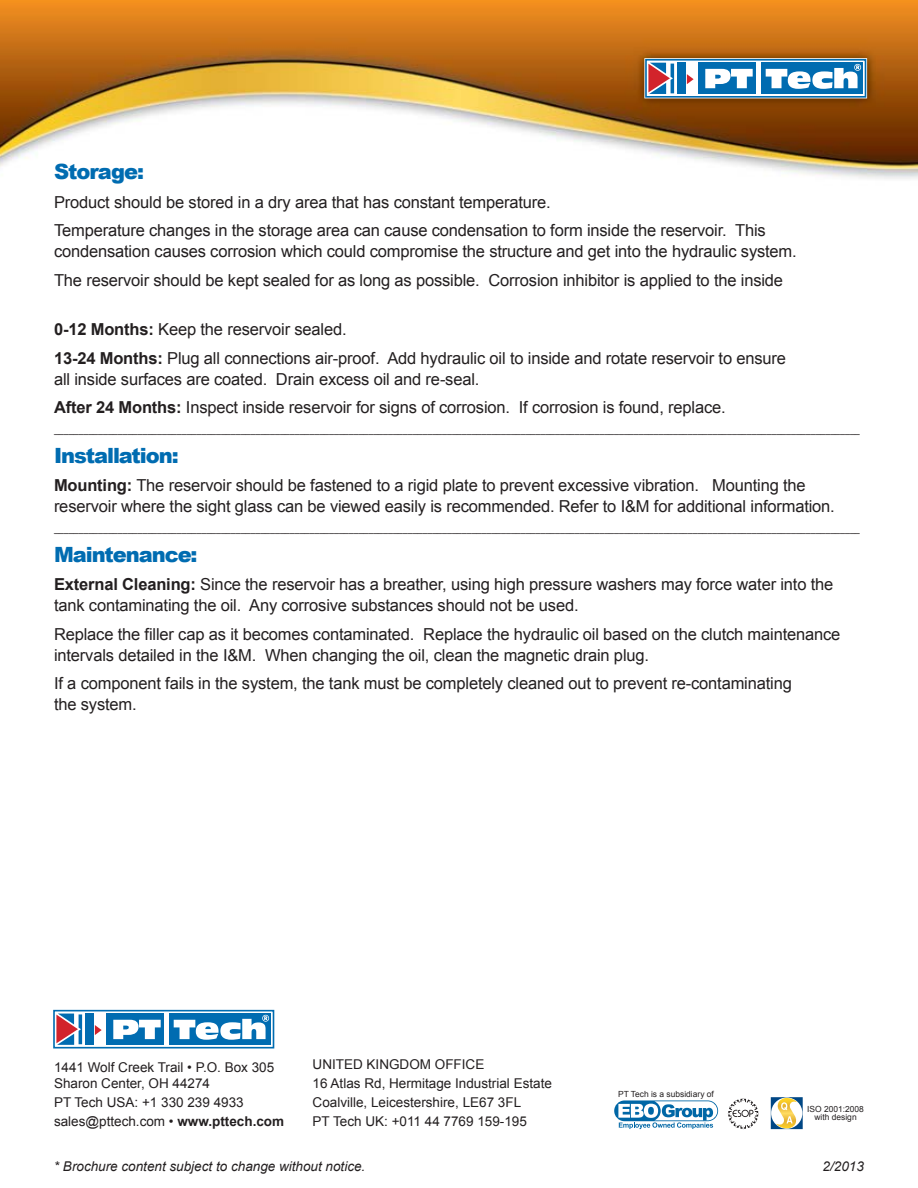
<style>
.page{position:relative;width:918px;height:1188px;background:#fff}
.page>*{position:absolute;margin:0;border:0;box-sizing:border-box;transform-origin:0 0}
.t1{font:900 21px "Arial";letter-spacing:-.05em;color:#006cb1}
.t2{font:16.5px/28.5px "Arial";letter-spacing:-.01em;color:#231f20}
.t3{font:13.5px/19.2px "Arial";color:#231f20}
.t4{font:italic 13.5px "Arial";color:#231f20}
.t5{font:9px "Arial";color:#231f20}
.t6{font:8.4px/8.4px "Arial";color:#231f20;text-align:center}
.s1{font-weight:700}
</style>
<div class="page">
<img style="left:0;top:0;width:918px;height:179px">
<svg style="left:644px;top:58px;width:223px;height:40px"></svg>
<div style="left:645px;top:59px;width:221px;height:39px;border:2px solid #006cb1"></div>
<div style="left:677px;top:63px;width:8px;height:31px;background:#006cb1"></div>
<svg style="left:648px;top:63px;width:26px;height:31px"></svg>
<svg style="left:687px;top:74px;width:7px;height:10px"></svg>
<div style="left:699px;top:63px;width:57px;height:31px;background:#006cb1"></div>
<div style="left:761px;top:63px;width:102px;height:31px;background:#006cb1"></div>
<svg style="left:705px;top:69px;width:48px;height:19px"></svg>
<svg style="left:766px;top:64px;width:95px;height:25px"></svg>
<svg style="left:614px;top:1100px;width:104px;height:29px"></svg>
<svg style="left:728px;top:1098px;width:31px;height:31px"></svg>
<svg style="left:771px;top:1097px;width:32px;height:32px"></svg>
<svg style="left:53px;top:1009px;width:222px;height:40px"></svg>
<div style="left:53px;top:1010px;width:221px;height:39px;border:2px solid #006cb1"></div>
<div style="left:85px;top:1014px;width:8px;height:31px;background:#006cb1"></div>
<svg style="left:56px;top:1014px;width:26px;height:31px"></svg>
<svg style="left:95px;top:1025px;width:7px;height:10px"></svg>
<div style="left:107px;top:1014px;width:57px;height:31px;background:#006cb1"></div>
<div style="left:169px;top:1014px;width:102px;height:31px;background:#006cb1"></div>
<svg style="left:113px;top:1020px;width:48px;height:19px"></svg>
<svg style="left:174px;top:1015px;width:95px;height:25px"></svg>
<p class="t1" style="left:54px;top:157px;width:92px">Storage:</p>
<p class="t2" style="left:54px;top:188px;width:713px">Product should be stored in a dry area that has constant temperature.<br>Temperature changes in the storage area can cause condensation to form inside the reservoir. This</p>
<p class="t2" style="left:54px;top:238px;width:744px">condensation causes corrosion which could compromise the structure and get into the hydraulic system.<br>The reservoir should be kept sealed for as long as possible. Corrosion inhibitor is applied to the inside</p>
<p class="t2" style="left:54px;top:316px;width:734px"><span class="s1">0-12 Months:</span> Keep the reservoir sealed.<br><span class="s1">13-24 Months:</span> Plug all connections air-proof. Add hydraulic oil to inside and rotate reservoir to ensure</p>
<p class="t2" style="left:54px;top:365px;width:673px">all inside surfaces are coated. Drain excess oil and re-seal.<br><span class="s1">After 24 Months:</span> Inspect inside reservoir for signs of corrosion. If corrosion is found, replace.</p>
<p class="t5" style="left:54px;top:428px;width:807px">––––––––––––––––––––––––––––––––––––––––––––––––––––––––––––––––––––––––––––––––––––––––––––––––––––––––––––––––––––––––––––––––––––––––––––––––––––––––––––––––––––</p>
<p class="t1" style="left:54px;top:440px;width:126px">Installation:</p>
<p class="t2" style="left:54px;top:475px;width:782px;line-height:21px"><span class="s1">Mounting:</span> The reservoir should be fastened to a rigid plate to prevent excessive vibration. Mounting the reservoir where the sight glass can be viewed easily is recommended. Refer to I&amp;M for additional information.</p>
<p class="t5" style="left:54px;top:527px;width:807px">––––––––––––––––––––––––––––––––––––––––––––––––––––––––––––––––––––––––––––––––––––––––––––––––––––––––––––––––––––––––––––––––––––––––––––––––––––––––––––––––––––</p>
<p class="t1" style="left:54px;top:539px;width:145px">Maintenance:</p>
<p class="t2" style="left:54px;top:574px;width:781px;line-height:21px"><span class="s1">External Cleaning:</span> Since the reservoir has a breather, using high pressure washers may force water into the tank contaminating the oil. Any corrosive substances should not be used.</p>
<p class="t2" style="left:54px;top:624px;width:788px;line-height:21px">Replace the filler cap as it becomes contaminated. Replace the hydraulic oil based on the clutch maintenance intervals detailed in the I&amp;M. When changing the oil, clean the magnetic drain plug.</p>
<p class="t2" style="left:54px;top:673px;width:739px;line-height:21px">If a component fails in the system, the tank must be completely cleaned out to prevent re-contaminating the system.</p>
<p class="t3" style="left:54px;top:1059px;width:222px;line-height:16.2px">1441 Wolf Creek Trail • P.O. Box 305<br>Sharon Center, OH 44274</p>
<p class="t3" style="left:54px;top:1093px;width:232px">PT Tech USA: +1 330 239 4933 sales@pttech.com • <span class="s1">www.pttech.com</span></p>
<p class="t3" style="left:313px;top:1054px;width:241px">UNITED KINGDOM OFFICE<br>16 Atlas Rd, Hermitage Industrial Estate Coalville, Leicestershire, LE67 3FL<br>PT Tech UK: +011 44 7769 159-195</p>
<p class="t6" style="left:618px;top:1090px;width:97px">PT Tech is a subsidiary of</p>
<p class="t6" style="left:807px;top:1105px;width:58px">ISO 2001:2008 with design</p>
<p class="t4" style="left:54px;top:1157px;width:313px">* Brochure content subject to change without notice.</p>
<p class="t4" style="left:823px;top:1157px;width:43px">2/2013</p>
</div>
